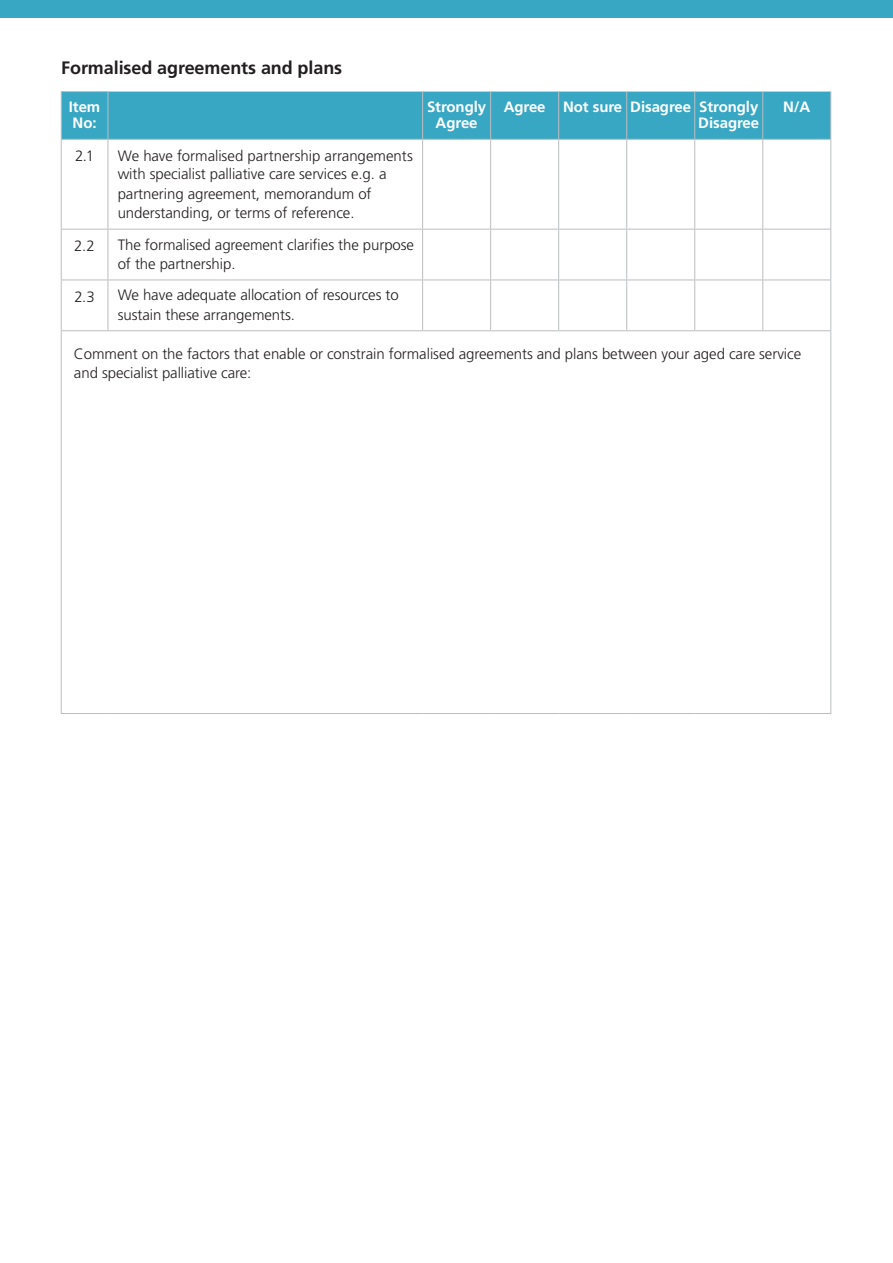
<style>
.page{position:relative;width:893px;height:1263px;background:#fff}
.page>*{position:absolute;margin:0;border:0;box-sizing:border-box;transform-origin:0 0}
.t1{font:700 18px "Frutiger";letter-spacing:-.005em;color:#231f20}
.t2{font:300 15px/19.2px "Frutiger";letter-spacing:-.005em;color:#231f20}
.t3{font:700 15px/16.5px "Frutiger";letter-spacing:-.005em;color:#fff}
</style>
<div class="page">
<div style="left:0;top:0;width:893px;height:17px;background:#38a7c4"></div>
<div style="left:62px;top:92px;width:768px;height:47px;background:#38a7c4"></div>
<hr style="left:61px;top:91px;width:47px;height:1px;background:#bcbdc0">
<hr style="left:61px;top:92px;width:1px;height:47px;background:#bcbdc0">
<hr style="left:107px;top:92px;width:1px;height:47px;background:#bcbdc0">
<hr style="left:422px;top:92px;width:1px;height:47px;background:#bcbdc0">
<hr style="left:490px;top:92px;width:1px;height:47px;background:#bcbdc0">
<hr style="left:558px;top:92px;width:1px;height:47px;background:#bcbdc0">
<hr style="left:626px;top:92px;width:1px;height:47px;background:#bcbdc0">
<hr style="left:694px;top:92px;width:1px;height:47px;background:#bcbdc0">
<hr style="left:762px;top:92px;width:1px;height:47px;background:#bcbdc0">
<hr style="left:830px;top:92px;width:1px;height:47px;background:#bcbdc0">
<hr style="left:61px;top:139px;width:47px;height:1px;background:#bcbdc0">
<hr style="left:61px;top:140px;width:1px;height:89px;background:#bcbdc0">
<hr style="left:108px;top:139px;width:315px;height:1px;background:#bcbdc0">
<hr style="left:107px;top:140px;width:1px;height:89px;background:#bcbdc0">
<hr style="left:423px;top:139px;width:68px;height:1px;background:#bcbdc0">
<hr style="left:422px;top:140px;width:1px;height:89px;background:#bcbdc0">
<hr style="left:491px;top:139px;width:68px;height:1px;background:#bcbdc0">
<hr style="left:490px;top:140px;width:1px;height:89px;background:#bcbdc0">
<hr style="left:559px;top:139px;width:68px;height:1px;background:#bcbdc0">
<hr style="left:558px;top:140px;width:1px;height:89px;background:#bcbdc0">
<hr style="left:627px;top:139px;width:68px;height:1px;background:#bcbdc0">
<hr style="left:626px;top:140px;width:1px;height:89px;background:#bcbdc0">
<hr style="left:695px;top:139px;width:68px;height:1px;background:#bcbdc0">
<hr style="left:694px;top:140px;width:1px;height:89px;background:#bcbdc0">
<hr style="left:763px;top:139px;width:68px;height:1px;background:#bcbdc0">
<hr style="left:762px;top:140px;width:1px;height:89px;background:#bcbdc0">
<hr style="left:830px;top:140px;width:1px;height:89px;background:#bcbdc0">
<hr style="left:61px;top:230px;width:1px;height:49px;background:#bcbdc0">
<hr style="left:107px;top:230px;width:1px;height:49px;background:#bcbdc0">
<hr style="left:422px;top:230px;width:1px;height:49px;background:#bcbdc0">
<hr style="left:490px;top:230px;width:1px;height:49px;background:#bcbdc0">
<hr style="left:558px;top:230px;width:1px;height:49px;background:#bcbdc0">
<hr style="left:626px;top:230px;width:1px;height:49px;background:#bcbdc0">
<hr style="left:694px;top:230px;width:1px;height:49px;background:#bcbdc0">
<hr style="left:762px;top:230px;width:1px;height:49px;background:#bcbdc0">
<hr style="left:830px;top:230px;width:1px;height:49px;background:#bcbdc0">
<hr style="left:61px;top:280px;width:1px;height:50px;background:#bcbdc0">
<hr style="left:107px;top:280px;width:1px;height:50px;background:#bcbdc0">
<hr style="left:422px;top:280px;width:1px;height:50px;background:#bcbdc0">
<hr style="left:490px;top:280px;width:1px;height:50px;background:#bcbdc0">
<hr style="left:558px;top:280px;width:1px;height:50px;background:#bcbdc0">
<hr style="left:626px;top:280px;width:1px;height:50px;background:#bcbdc0">
<hr style="left:694px;top:280px;width:1px;height:50px;background:#bcbdc0">
<hr style="left:762px;top:280px;width:1px;height:50px;background:#bcbdc0">
<hr style="left:830px;top:280px;width:1px;height:50px;background:#bcbdc0">
<hr style="left:61px;top:331px;width:1px;height:382px;background:#bcbdc0">
<hr style="left:830px;top:331px;width:1px;height:382px;background:#bcbdc0">
<hr style="left:61px;top:229px;width:47px;height:1px;background:#bcbdc0">
<hr style="left:108px;top:229px;width:315px;height:1px;background:#bcbdc0">
<hr style="left:423px;top:229px;width:68px;height:1px;background:#bcbdc0">
<hr style="left:61px;top:279px;width:47px;height:1px;background:#bcbdc0">
<hr style="left:108px;top:279px;width:315px;height:1px;background:#bcbdc0">
<hr style="left:423px;top:279px;width:68px;height:1px;background:#bcbdc0">
<hr style="left:423px;top:330px;width:68px;height:1px;background:#bcbdc0">
<hr style="left:491px;top:229px;width:68px;height:1px;background:#bcbdc0">
<hr style="left:491px;top:279px;width:68px;height:1px;background:#bcbdc0">
<hr style="left:491px;top:330px;width:68px;height:1px;background:#bcbdc0">
<hr style="left:559px;top:229px;width:68px;height:1px;background:#bcbdc0">
<hr style="left:627px;top:229px;width:68px;height:1px;background:#bcbdc0">
<hr style="left:559px;top:279px;width:68px;height:1px;background:#bcbdc0">
<hr style="left:627px;top:279px;width:68px;height:1px;background:#bcbdc0">
<hr style="left:559px;top:330px;width:68px;height:1px;background:#bcbdc0">
<hr style="left:627px;top:330px;width:68px;height:1px;background:#bcbdc0">
<hr style="left:695px;top:229px;width:68px;height:1px;background:#bcbdc0">
<hr style="left:695px;top:279px;width:68px;height:1px;background:#bcbdc0">
<hr style="left:695px;top:330px;width:68px;height:1px;background:#bcbdc0">
<hr style="left:763px;top:229px;width:68px;height:1px;background:#bcbdc0">
<hr style="left:763px;top:279px;width:68px;height:1px;background:#bcbdc0">
<hr style="left:763px;top:330px;width:68px;height:1px;background:#bcbdc0">
<hr style="left:61px;top:330px;width:47px;height:1px;background:#bcbdc0">
<hr style="left:108px;top:330px;width:315px;height:1px;background:#bcbdc0">
<hr style="left:61px;top:713px;width:47px;height:1px;background:#bcbdc0">
<hr style="left:108px;top:713px;width:315px;height:1px;background:#bcbdc0">
<hr style="left:423px;top:713px;width:68px;height:1px;background:#bcbdc0">
<hr style="left:491px;top:713px;width:68px;height:1px;background:#bcbdc0">
<hr style="left:559px;top:713px;width:68px;height:1px;background:#bcbdc0">
<hr style="left:627px;top:713px;width:68px;height:1px;background:#bcbdc0">
<hr style="left:695px;top:713px;width:68px;height:1px;background:#bcbdc0">
<hr style="left:763px;top:713px;width:68px;height:1px;background:#bcbdc0">
<p class="t1" style="left:61px;top:57px;width:283px">Formalised agreements and plans</p>
<p class="t3" style="left:69px;top:98px;width:33px">Item<br>No:</p>
<p class="t3" style="left:427px;top:98px;width:61px;text-align:center">Strongly<br>Agree</p>
<p class="t3" style="left:504px;top:98px;width:257px;text-align:right">Agree Not sure Disagree Strongly<br>Disagree</p>
<p class="t3" style="left:783px;top:98px;width:29px">N/A</p>
<p class="t2" style="left:75px;top:146px;width:21px">2.1</p>
<p class="t2" style="left:118px;top:146px;width:297px">We have formalised partnership arrangements with specialist palliative care services e.g. a partnering agreement, memorandum of understanding, or terms of reference.</p>
<p class="t2" style="left:74px;top:236px;width:22px">2.2</p>
<p class="t2" style="left:118px;top:235px;width:298px">The formalised agreement clarifies the purpose of the partnership.</p>
<p class="t2" style="left:74px;top:287px;width:22px">2.3</p>
<p class="t2" style="left:118px;top:285px;width:283px">We have adequate allocation of resources to sustain these arrangements.</p>
<p class="t2" style="left:74px;top:344px;width:729px">Comment on the factors that enable or constrain formalised agreements and plans between your aged care service and specialist palliative care:</p>
</div>
